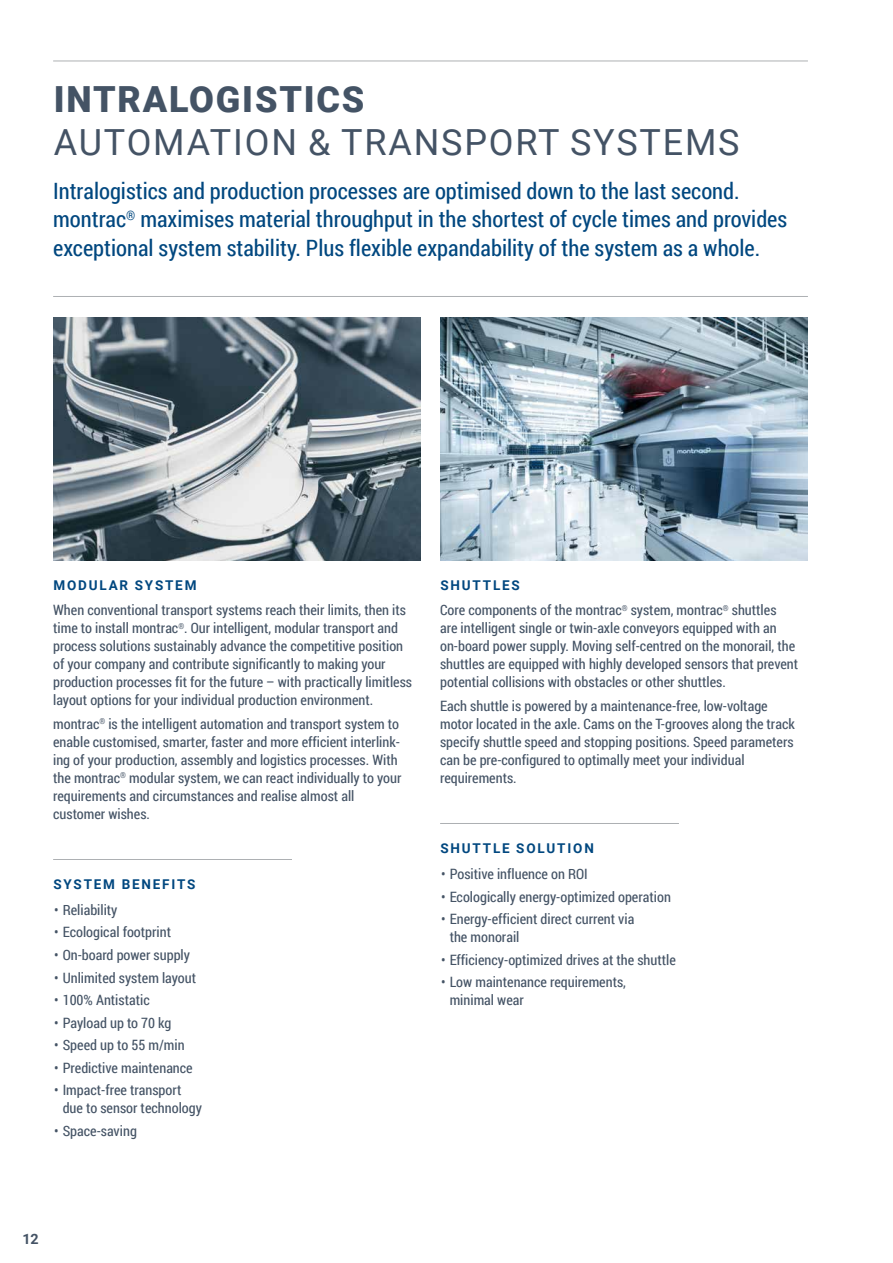
<style>
.page{position:relative;width:893px;height:1263px;background:#fff}
.page>*{position:absolute;margin:0;border:0;box-sizing:border-box;transform-origin:0 0}
.t1{font:36px "Roboto";letter-spacing:.05em;color:#445365}
.t2{font:900 36px "Roboto";letter-spacing:.05em;color:#445365}
.t3{font:22.5px/28.5px "Roboto Condensed";color:#00477f}
.t4{font:14.25px/18px "Roboto Condensed";color:#445365}
.t5{font:700 14.25px "Roboto";color:#445365}
.t6{font:700 13.5px "Roboto";letter-spacing:.135em;color:#00477f}
</style>
<div class="page">
<hr style="left:53px;top:61px;width:755px;height:1px;background:#adb0b3">
<hr style="left:53px;top:296px;width:755px;height:1px;background:#adb0b3">
<hr style="left:53px;top:859px;width:239px;height:1px;background:#adb0b3">
<hr style="left:440px;top:823px;width:239px;height:1px;background:#adb0b3">
<img style="left:53px;top:317px;width:368px;height:243px">
<img style="left:440px;top:317px;width:368px;height:243px">
<h1 class="t2" style="left:54px;top:74px;width:312px">INTRALOGISTICS</h1>
<h1 class="t1" style="left:54px;top:117px;width:687px">AUTOMATION &amp; TRANSPORT SYSTEMS</h1>
<p class="t3" style="left:53px;top:176px;width:736px">Intralogistics and production processes are optimised down to the last second. montrac<sup>®</sup> maximises material throughput in the shortest of cycle times and provides exceptional system stability. Plus flexible expandability of the system as a whole.</p>
<p class="t6" style="left:53px;top:575px;width:145px">MODULAR SYSTEM</p>
<p class="t6" style="left:440px;top:575px;width:81px">SHUTTLES</p>
<p class="t4" style="left:53px;top:601px;width:360px">When conventional transport systems reach their limits, then its time to install montrac<sup>®</sup>. Our intelligent, modular transport and process solutions sustainably advance the competitive position of your company and contribute significantly to making your production processes fit for the future – with practically limitless layout options for your individual production environment.</p>
<p class="t4" style="left:53px;top:714px;width:350px">montrac<sup>®</sup> is the intelligent automation and transport system to enable customised, smarter, faster and more efficient interlink&shy;ing of your production, assembly and logistics processes. With the montrac<sup>®</sup> modular system, we can react individually to your requirements and circumstances and realise almost all customer wishes.</p>
<p class="t4" style="left:440px;top:601px;width:360px">Core components of the montrac<sup>®</sup> system, montrac<sup>®</sup> shuttles<br>are intelligent single or twin-axle conveyors equipped with an on-board power supply. Moving self-centred on the monorail, the shuttles are equipped with highly developed sensors that prevent potential collisions with obstacles or other shuttles.</p>
<p class="t4" style="left:440px;top:696px;width:356px">Each shuttle is powered by a maintenance-free, low-voltage motor located in the axle. Cams on the T-grooves along the track specify shuttle speed and stopping positions. Speed parameters can be pre-configured to optimally meet your individual requirements.</p>
<p class="t6" style="left:53px;top:875px;width:144px">SYSTEM BENEFITS</p>
<p class="t4" style="left:54px;top:900px;width:65px">• Reliability</p>
<p class="t4" style="left:54px;top:923px;width:118px">• Ecological footprint</p>
<p class="t4" style="left:54px;top:945px;width:137px">• On-board power supply</p>
<p class="t4" style="left:54px;top:968px;width:143px">• Unlimited system layout</p>
<p class="t4" style="left:54px;top:990px;width:97px">• 100% Antistatic</p>
<p class="t4" style="left:54px;top:1013px;width:119px">• Payload up to 70 kg</p>
<p class="t4" style="left:54px;top:1035px;width:132px">• Speed up to 55 m/min</p>
<p class="t4" style="left:54px;top:1058px;width:140px">• Predictive maintenance</p>
<p class="t4" style="left:63px;top:1080px;width:141px;text-indent:-9px">• Impact-free transport due to sensor technology</p>
<p class="t4" style="left:54px;top:1121px;width:84px">• Space-saving</p>
<p class="t6" style="left:440px;top:839px;width:155px">SHUTTLE SOLUTION</p>
<p class="t4" style="left:441px;top:864px;width:148px">• Positive influence on ROI</p>
<p class="t4" style="left:441px;top:887px;width:231px">• Ecologically energy-optimized operation</p>
<p class="t4" style="left:450px;top:909px;width:186px;text-indent:-9px">• Energy-efficient direct current via the monorail</p>
<p class="t4" style="left:441px;top:950px;width:236px">• Efficiency-optimized drives at the shuttle</p>
<p class="t4" style="left:450px;top:972px;width:178px;text-indent:-9px">• Low maintenance requirements, minimal wear</p>
<p class="t5" style="left:22px;top:1229px;width:18px">12</p>
</div>
